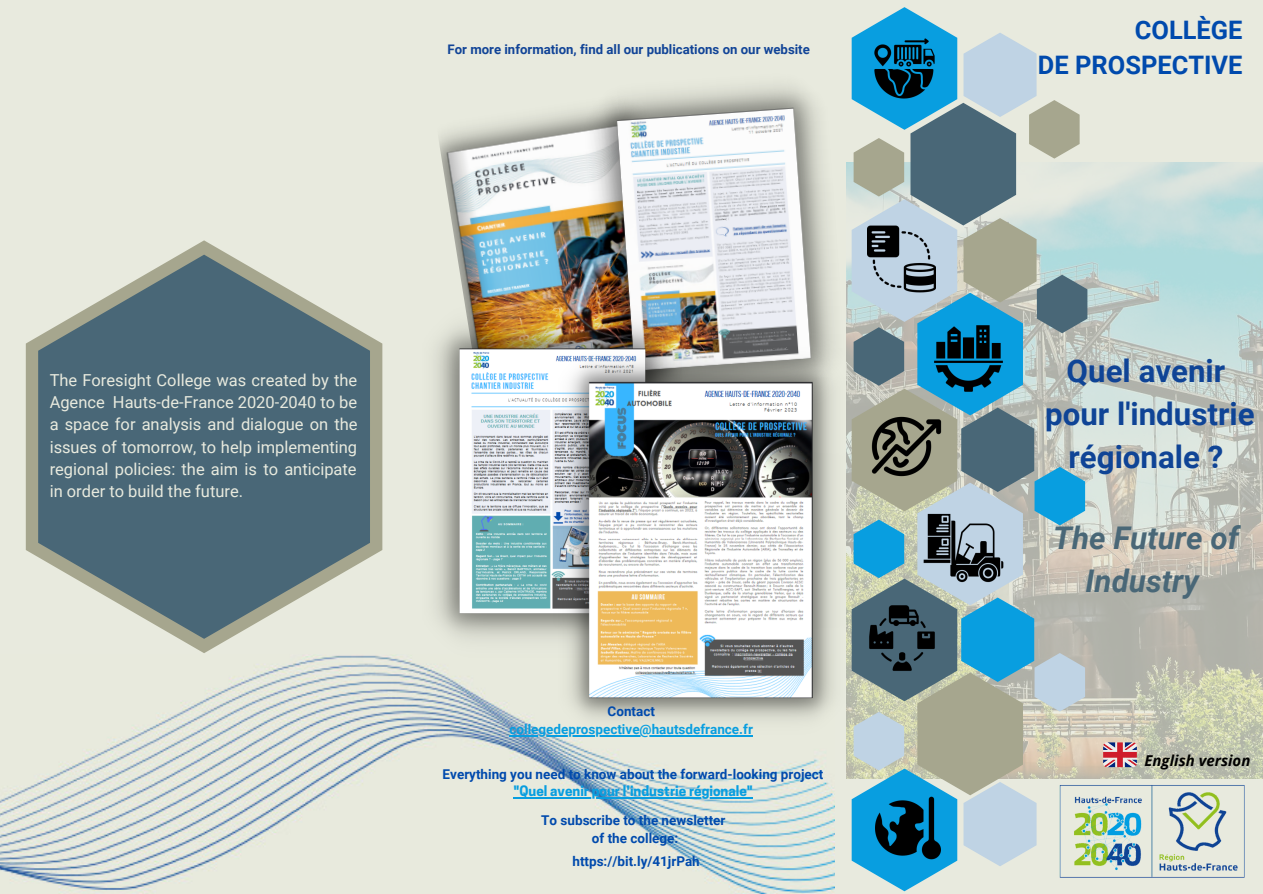
<style>
.page{position:relative;width:1263px;height:894px;background:#fff}
.page>*{position:absolute;margin:0;border:0;box-sizing:border-box;transform-origin:0 0}
.t1{font:700 31.2px/42.8px "Roboto";color:#0f4496;text-align:center}
.t2{font:italic 700 31.2px/42.8px "Roboto";color:#496777;text-align:center}
.t3{font:700 25.5px/34.8px "Roboto";color:#004aad;text-align:right}
.t4{font:16.5px/22px "Roboto";color:#e8eade;text-align:justify}
.t5{font:italic 700 15px "Open Sans";color:#000}
.t6{font:700 13.5px/18px "Roboto";color:#004aad;text-align:center}
.t7{font:700 13.5px "Roboto";color:#089ee0}
.t8{font:700 13.5px "Cooper Hewitt";color:#089ee0}
.t9{font:700 13.2px "Roboto";color:#114497}
</style>
<div class="page">
<div style="left:0;top:0;width:1263px;height:893px;background:#e8eade"></div>
<img style="left:847px;top:162px;width:416px;height:615px">
<img style="left:0;top:655px;width:835px;height:238px">
<svg style="left:26px;top:240px;width:356px;height:413px;fill:#496777"></svg>
<img style="left:439px;top:111px;width:140px;height:193px">
<img style="left:579px;top:85px;width:270px;height:333px">
<img style="left:423px;top:304px;width:259px;height:353px">
<img style="left:554px;top:346px;width:294px;height:388px">
<img style="left:1087px;top:778px;width:159px;height:100px">
<svg style="left:852px;top:7px;width:235px;height:884px"></svg>
<img style="left:868px;top:225px;width:67px;height:68px">
<img style="left:868px;top:408px;width:78px;height:77px">
<img style="left:868px;top:603px;width:69px;height:69px">
<img style="left:875px;top:794px;width:65px;height:66px">
<img style="left:934px;top:324px;width:70px;height:69px">
<img style="left:921px;top:505px;width:85px;height:85px">
<hr style="left:509px;top:735px;width:244px;height:1px;background:#089ee0">
<hr style="left:513px;top:797px;width:240px;height:1px;background:#089ee0">
<svg style="left:1103px;top:742px;width:34px;height:25px"></svg>
<p class="t9" style="left:448px;top:42px;width:364px">For more information, find all our publications on our website</p>
<p class="t4" style="left:50px;top:369px;width:309px">The Foresight College was created by the Agence Hauts-de-France 2020-2040 to be a space for analysis and dialogue on the issues of tomorrow, to help implementing regional policies: the aim is to anticipate in order to build the future.</p>
<p class="t6" style="left:608px;top:702px;width:49px">Contact</p>
<p class="t7" style="left:509px;top:721px;width:245px">collegedeprospective@hautsdefrance.fr</p>
<p class="t6" style="left:443px;top:765px;width:382px">Everything you need to know about the forward-looking project</p>
<p class="t8" style="left:513px;top:786px;width:241px">"Quel avenir pour l'industrie régionale"</p>
<p class="t6" style="left:541px;top:811px;width:186px">To subscribe to the newsletter of the college:</p>
<p class="t6" style="left:572px;top:851px;width:129px">https://bit.ly/41jrPah</p>
<h2 class="t3" style="left:1038px;top:13px;width:206px">COLLÈGE<br>DE PROSPECTIVE</h2>
<h1 class="t1" style="left:1045px;top:350px;width:211px">Quel avenir pour l'industrie régionale ?</h1>
<h1 class="t2" style="left:1053px;top:517px;width:187px">The Future of<br>Industry</h1>
<p class="t5" style="left:1144px;top:749px;width:107px">English version</p>
</div>
